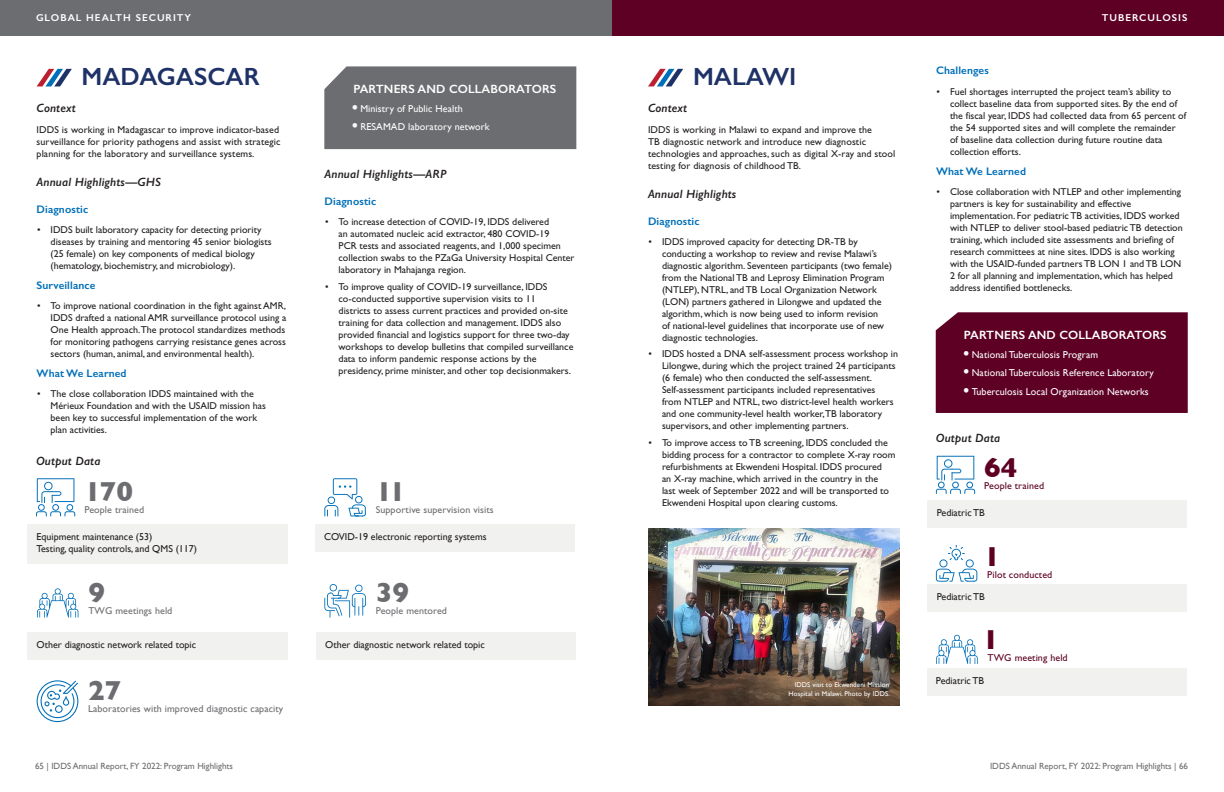
<style>
.page{position:relative;width:1224px;height:792px;background:#fff}
.page>*{position:absolute;margin:0;border:0;box-sizing:border-box;transform-origin:0 0}
.t1{font:700 28px "Gill Sans";color:#6c6d70}
.t2{font:700 28px "Gill Sans";color:#5d0023}
.t3{font:600 25px "Gill Sans";color:#1f3267}
.t4{font:italic 600 12px "Gill Sans";letter-spacing:.01em;color:#231f20}
.t5{font:600 12px "Gill Sans";letter-spacing:.01em;color:#fff}
.t6{font:600 11px "Gill Sans";letter-spacing:.01em;color:#006fb9}
.t7{font:10px/12px "Gill Sans Std";color:#231f20}
.t8{font:10px/12px "Gill Sans";color:#231f20}
.t9{font:10px "Gill Sans";letter-spacing:.01em;color:#fff}
.t10{font:10px "Gill Sans Std";letter-spacing:.01em;color:#6c6d70}
.t11{font:600 10px "Gill Sans";letter-spacing:.1em;color:#fff}
.t12{font:10px "Gill Sans";letter-spacing:.01em;color:#6c6d70}
.t13{font:10px "Gill Sans Std";letter-spacing:.01em;color:#5d0023}
.t14{font:9px "Gill Sans";color:#6c6d70}
.t15{font:7px/8.4px "Gill Sans";letter-spacing:.01em;color:#fff;text-align:right}
.s1{font-family:"Gill Sans"}
.s2{font-weight:700;font-size:14px;color:#f5f8fc}
</style>
<div class="page">
<div style="left:0;top:0;width:1224px;height:36px;background:#6c6d70"></div>
<svg style="left:37px;top:69px;width:35px;height:17px"></svg>
<div style="left:324px;top:66px;width:252px;height:83px;background:#6c6d70"></div>
<div style="left:28px;top:632px;width:260px;height:27px;background:#f1f1ef"></div>
<svg style="left:37px;top:588px;width:41px;height:30px"></svg>
<svg style="left:36px;top:478px;width:39px;height:38px"></svg>
<div style="left:28px;top:524px;width:260px;height:39px;background:#f1f1ef"></div>
<div style="left:316px;top:632px;width:260px;height:27px;background:#f1f1ef"></div>
<svg style="left:324px;top:584px;width:42px;height:34px"></svg>
<svg style="left:324px;top:478px;width:42px;height:38px"></svg>
<div style="left:315px;top:524px;width:260px;height:27px;background:#f1f1ef"></div>
<svg style="left:37px;top:680px;width:41px;height:42px"></svg>
<div style="left:612px;top:0;width:612px;height:36px;background:#5d0023"></div>
<img style="left:648px;top:529px;width:251px;height:115px">
<img style="left:648px;top:644px;width:251px;height:62px">
<svg style="left:648px;top:69px;width:35px;height:17px"></svg>
<svg style="left:936px;top:456px;width:39px;height:38px"></svg>
<div style="left:928px;top:500px;width:259px;height:27px;background:#f1f1ef"></div>
<svg style="left:936px;top:635px;width:42px;height:29px"></svg>
<svg style="left:936px;top:545px;width:41px;height:37px"></svg>
<div style="left:936px;top:312px;width:252px;height:101px;background:#5d0023"></div>
<div style="left:928px;top:584px;width:259px;height:27px;background:#f1f1ef"></div>
<div style="left:927px;top:668px;width:259px;height:27px;background:#f1f1ef"></div>
<p class="t11" style="left:36px;top:12px;width:157px">GLOBAL HEALTH SECURITY</p>
<p class="t11" style="left:1033px;top:12px;width:157px">GLOBAL HEALTH SECURITY</p>
<p class="t11" style="left:1102px;top:12px;width:87px">TUBERCULOSIS</p>
<h3 class="t3" style="left:82px;top:61px;width:180px">MADAGASCAR</h3>
<h4 class="t4" style="left:37px;top:101px;width:41px">Context</h4>
<p class="t7" style="left:37px;top:124px;width:245px;text-align:justify">IDDS is working in <span class="s1">Madagascar</span> to improve indicator-based surveillance for priority pathogens and assist with strategic planning for the laboratory and surveillance systems.</p>
<h4 class="t4" style="left:37px;top:175px;width:126px">Annual Highlights—GHS</h4>
<h5 class="t6" style="left:37px;top:202px;width:53px">Diagnostic</h5>
<p class="t7" style="left:51px;top:224px;width:222px;text-indent:-14px">• IDDS built laboratory capacity for detecting priority diseases by training and mentoring 45 senior biologists (25 female) on key components of medical biology (hematology, biochemistry, and microbiology).</p>
<h5 class="t6" style="left:37px;top:278px;width:60px">Surveillance</h5>
<p class="t7" style="left:51px;top:300px;width:237px;text-align:justify;text-indent:-14px">• To improve national coordination in the fight against AMR, IDDS drafted a national AMR surveillance protocol using a One Health approach.The protocol standardizes methods for monitoring pathogens carrying resistance genes across sectors (human, animal, and environmental health).</p>
<h5 class="t6" style="left:37px;top:366px;width:92px">What We Learned</h5>
<p class="t7" style="left:51px;top:388px;width:217px;text-indent:-14px">• The close collaboration IDDS maintained with the Mérieux Foundation and with the USAID mission has been key to successful implementation of the work plan activities.</p>
<h4 class="t4" style="left:36px;top:454px;width:66px">Output Data</h4>
<p class="t1" style="left:84px;top:469px;width:50px">170</p>
<p class="t10" style="left:84px;top:504px;width:61px">People trained</p>
<p class="t8" style="left:37px;top:531px;width:162px">Equipment maintenance (53)<br>Testing, quality controls, and QMS (117)</p>
<h4 class="t5" style="left:353px;top:82px;width:204px">PARTNERS AND COLLABORATORS</h4>
<p class="t9" style="left:351px;top:102px;width:113px"><span class="s2">•</span> Ministry of Public Health</p>
<p class="t9" style="left:351px;top:121px;width:140px"><span class="s2">•</span> RESAMAD laboratory network</p>
<h4 class="t4" style="left:325px;top:167px;width:123px">Annual Highlights—ARP</h4>
<h5 class="t6" style="left:325px;top:194px;width:53px">Diagnostic</h5>
<p class="t7" style="left:339px;top:216px;width:238px;text-indent:-14px">• To increase detection of COVID-19, IDDS delivered<br>an automated nucleic acid extractor, 480 COVID-19<br>PCR tests and associated reagents, and 1,000 specimen collection swabs to the PZaGa University Hospital Center laboratory in Mahajanga region.</p>
<p class="t7" style="left:339px;top:280px;width:236px;text-indent:-14px">• To improve quality of COVID-19 surveillance, IDDS co-conducted supportive supervision visits to 11<br>districts to assess current practices and provided on-site training for data collection and management. IDDS also provided financial and logistics support for three two-day workshops to develop bulletins that compiled surveillance data to inform pandemic response actions by the presidency, prime minister, and other top decisionmakers.</p>
<p class="t1" style="left:376px;top:469px;width:31px">11</p>
<p class="t10" style="left:376px;top:504px;width:119px">Supportive supervision visits</p>
<p class="t8" style="left:324px;top:531px;width:164px">COVID-19 electronic reporting systems</p>
<h3 class="t3" style="left:693px;top:61px;width:105px">MALAWI</h3>
<h4 class="t4" style="left:648px;top:101px;width:41px">Context</h4>
<p class="t7" style="left:648px;top:124px;width:249px">IDDS is working in Malawi to expand and improve the<br>TB diagnostic network and introduce new diagnostic technologies and approaches, such as digital X-ray and stool testing for diagnosis of childhood TB.</p>
<h4 class="t4" style="left:648px;top:187px;width:90px">Annual Highlights</h4>
<h5 class="t6" style="left:648px;top:214px;width:53px">Diagnostic</h5>
<p class="t7" style="left:662px;top:236px;width:232px;text-indent:-14px">• IDDS improved capacity for detecting DR-TB by conducting a workshop to review and revise Malawi’s diagnostic algorithm. Seventeen participants (two female) from the National TB and Leprosy Elimination Program (NTLEP), NTRL, and TB Local Organization Network (LON) partners gathered in Lilongwe and updated the algorithm, which is now being used to inform revision<br>of national-level guidelines that incorporate use of new diagnostic technologies.</p>
<p class="t7" style="left:662px;top:348px;width:238px;text-indent:-14px">• IDDS hosted a DNA self-assessment process workshop in Lilongwe, during which the project trained 24 participants (6 female) who then conducted the self-assessment.<br>Self-assessment participants included representatives<br>from NTLEP and NTRL, two district-level health workers and one community-level health worker,TB laboratory supervisors, and other implementing partners.</p>
<p class="t7" style="left:662px;top:437px;width:235px;text-indent:-14px">• To improve access to TB screening, IDDS concluded the bidding process for a contractor to complete X-ray room refurbishments at Ekwendeni Hospital. IDDS procured<br>an X-ray machine, which arrived in the country in the<br>last week of September 2022 and will be transported to Ekwendeni Hospital upon clearing customs.</p>
<h5 class="t6" style="left:936px;top:64px;width:54px">Challenges</h5>
<p class="t7" style="left:950px;top:85px;width:238px;text-indent:-14px">• Fuel shortages interrupted the project team’s ability to collect baseline data from supported sites. By the end of the fiscal year, IDDS had collected data from 65 percent of the 54 supported sites and will complete the remainder<br>of baseline data collection during future routine data collection efforts.</p>
<h5 class="t6" style="left:936px;top:164px;width:92px">What We Learned</h5>
<p class="t7" style="left:950px;top:186px;width:234px;text-indent:-14px">• Close collaboration with NTLEP and other implementing partners is key for sustainability and effective implementation. For pediatric TB activities, IDDS worked with NTLEP to deliver stool-based pediatric TB detection training, which included site assessments and briefing of research committees at nine sites. IDDS is also working with the USAID-funded partners TB LON 1 and TB LON 2 for all planning and implementation, which has helped address identified bottlenecks.</p>
<h4 class="t5" style="left:964px;top:328px;width:204px">PARTNERS AND COLLABORATORS</h4>
<p class="t9" style="left:963px;top:348px;width:137px"><span class="s2">•</span> National Tuberculosis Program</p>
<p class="t9" style="left:963px;top:367px;width:193px"><span class="s2">•</span> National Tuberculosis Reference Laboratory</p>
<p class="t9" style="left:963px;top:385px;width:188px"><span class="s2">•</span> Tuberculosis Local Organization Networks</p>
<h4 class="t4" style="left:936px;top:431px;width:66px">Output Data</h4>
<p class="t2" style="left:984px;top:445px;width:35px">64</p>
<p class="t13" style="left:984px;top:480px;width:61px">People trained</p>
<p class="t8" style="left:937px;top:507px;width:50px">Pediatric TB</p>
<p class="t2" style="left:984px;top:534px;width:18px">1</p>
<p class="t13" style="left:987px;top:569px;width:67px">Pilot conducted</p>
<p class="t1" style="left:88px;top:571px;width:18px">9</p>
<p class="t10" style="left:88px;top:605px;width:86px">TWG meetings held</p>
<p class="t8" style="left:37px;top:639px;width:161px">Other diagnostic network related topic</p>
<p class="t1" style="left:376px;top:571px;width:35px">39</p>
<p class="t10" style="left:376px;top:605px;width:73px">People mentored</p>
<p class="t8" style="left:325px;top:639px;width:161px">Other diagnostic network related topic</p>
<p class="t8" style="left:937px;top:591px;width:50px">Pediatric TB</p>
<p class="t2" style="left:983px;top:617px;width:18px">1</p>
<p class="t13" style="left:988px;top:652px;width:82px">TWG meeting held</p>
<p class="t1" style="left:88px;top:668px;width:35px">27</p>
<p class="t12" style="left:88px;top:702px;width:197px">Laboratories with improved diagnostic capacity</p>
<p class="t15" style="left:789px;top:680px;width:103px">IDDS visit to Ekwendeni Mission<br>Hospital in Malawi. Photo by IDDS.</p>
<p class="t8" style="left:936px;top:675px;width:50px">Pediatric TB</p>
<p class="t14" style="left:35px;top:761px;width:200px">65 | IDDS Annual Report, FY 2022: Program Highlights</p>
<p class="t14" style="left:990px;top:761px;width:200px">IDDS Annual Report, FY 2022: Program Highlights | 66</p>
</div>
